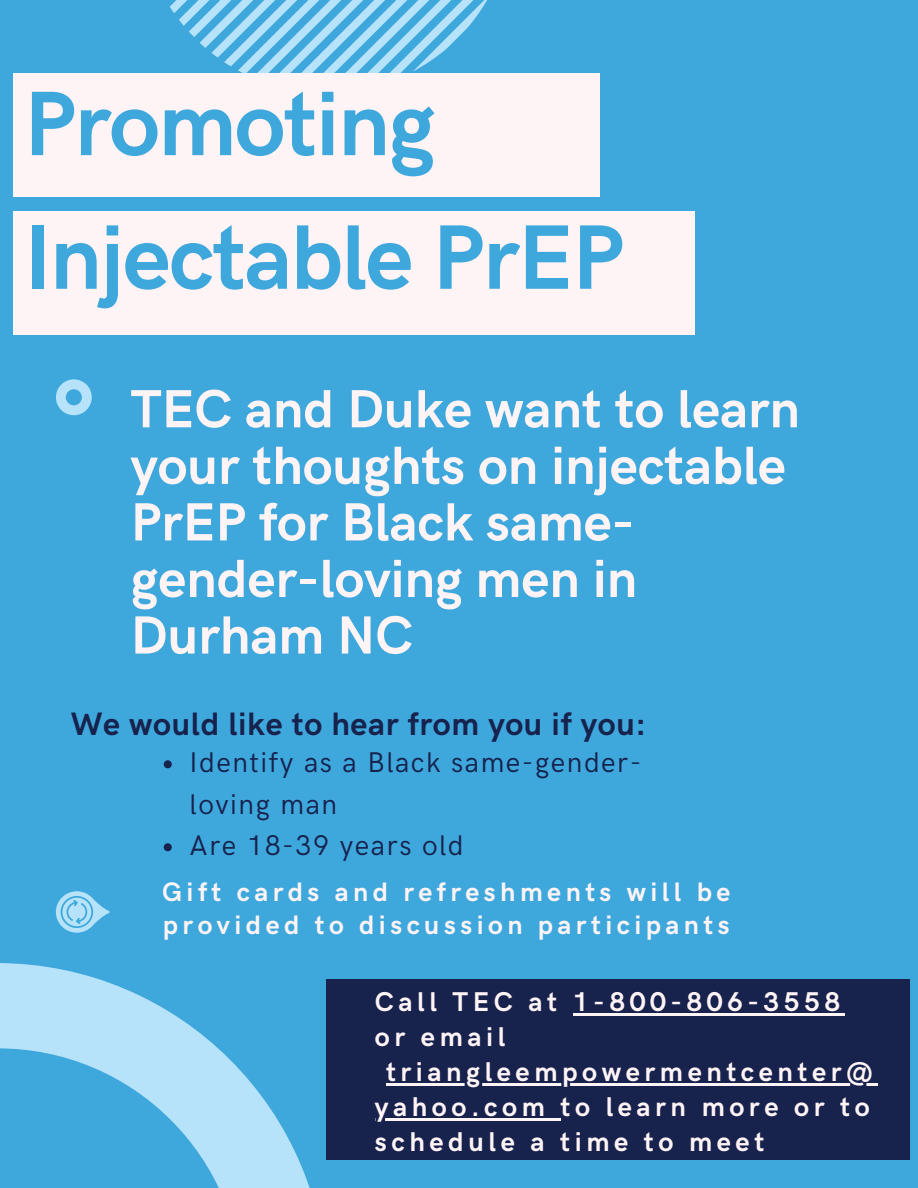
<style>
.page{position:relative;width:918px;height:1188px;background:#3ea8dd}
.page>*{position:absolute;margin:0;border:0;box-sizing:border-box;transform-origin:0 0}
.t1{font:700 91.8px/133.6px "HK Grotesk";letter-spacing:-.015em;color:#3ea8dd}
.t2{font:700 53.85px/56.6px "HK Grotesk";color:#fff4f5}
.t3{font:700 32.55px "HK Grotesk";letter-spacing:.02em;color:#17224d}
.t4{font:28.65px/41.5px "HK Grotesk";letter-spacing:.055em;color:#17224d}
.t5{font:700 27.3px "HK Grotesk";letter-spacing:.17em;color:#fff4f5}
.t6{font:700 26.7px/33.3px "HK Grotesk";letter-spacing:.17em;color:#fff4f5}
</style>
<div class="page">
<svg style="left:164px;top:760px;width:8px;height:8px"></svg>
<svg style="left:164px;top:843px;width:8px;height:8px"></svg>
<svg style="left:170px;top:0;width:317px;height:73px"></svg>
<svg style="left:56px;top:379px;width:36px;height:36px"></svg>
<svg style="left:0;top:963px;width:327px;height:225px"></svg>
<svg style="left:0;top:1048px;width:242px;height:140px"></svg>
<div style="left:326px;top:980px;width:584px;height:180px;background:#17224d"></div>
<svg style="left:56px;top:891px;width:54px;height:42px"></svg>
<div style="left:13px;top:73px;width:587px;height:124px;background:#fff4f5"></div>
<div style="left:13px;top:212px;width:682px;height:123px;background:#fff4f5"></div>
<hr style="left:573px;top:1013px;width:272px;height:3px;background:#fff4f5">
<hr style="left:386px;top:1083px;width:492px;height:2px;background:#fff4f5">
<hr style="left:375px;top:1118px;width:174px;height:2px;background:#fff4f5">
<svg style="left:549px;top:1118px;width:11px;height:2px"></svg>
<h1 class="t1" style="left:24px;top:61px;width:602px">Promoting<br>Injectable PrEP</h1>
<h2 class="t2" style="left:131px;top:383px;width:671px">TEC and Duke want to learn your thoughts on injectable<br>PrEP for Black same&shy;gender-loving men in<br>Durham NC</h2>
<p class="t3" style="left:71px;top:706px;width:577px">We would like to hear from you if you:</p>
<p class="t4" style="left:190px;top:743px;width:453px">Identify as a Black same-gender&shy;loving man<br>Are 18-39 years old</p>
<p class="t6" style="left:162px;top:876px;width:570px">Gift cards and refreshments will be provided to discussion participants</p>
<p class="t5" style="left:375px;top:987px;width:467px">Call TEC at 1-800-806-3558</p>
<p class="t5" style="left:375px;top:1022px;width:132px">or email</p>
<p class="t5" style="left:386px;top:1056px;width:489px">triangleempowermentcenter@</p>
<p class="t5" style="left:375px;top:1091px;width:496px">yahoo.com to learn more or to</p>
<p class="t5" style="left:375px;top:1126px;width:391px">schedule a time to meet</p>
</div>
